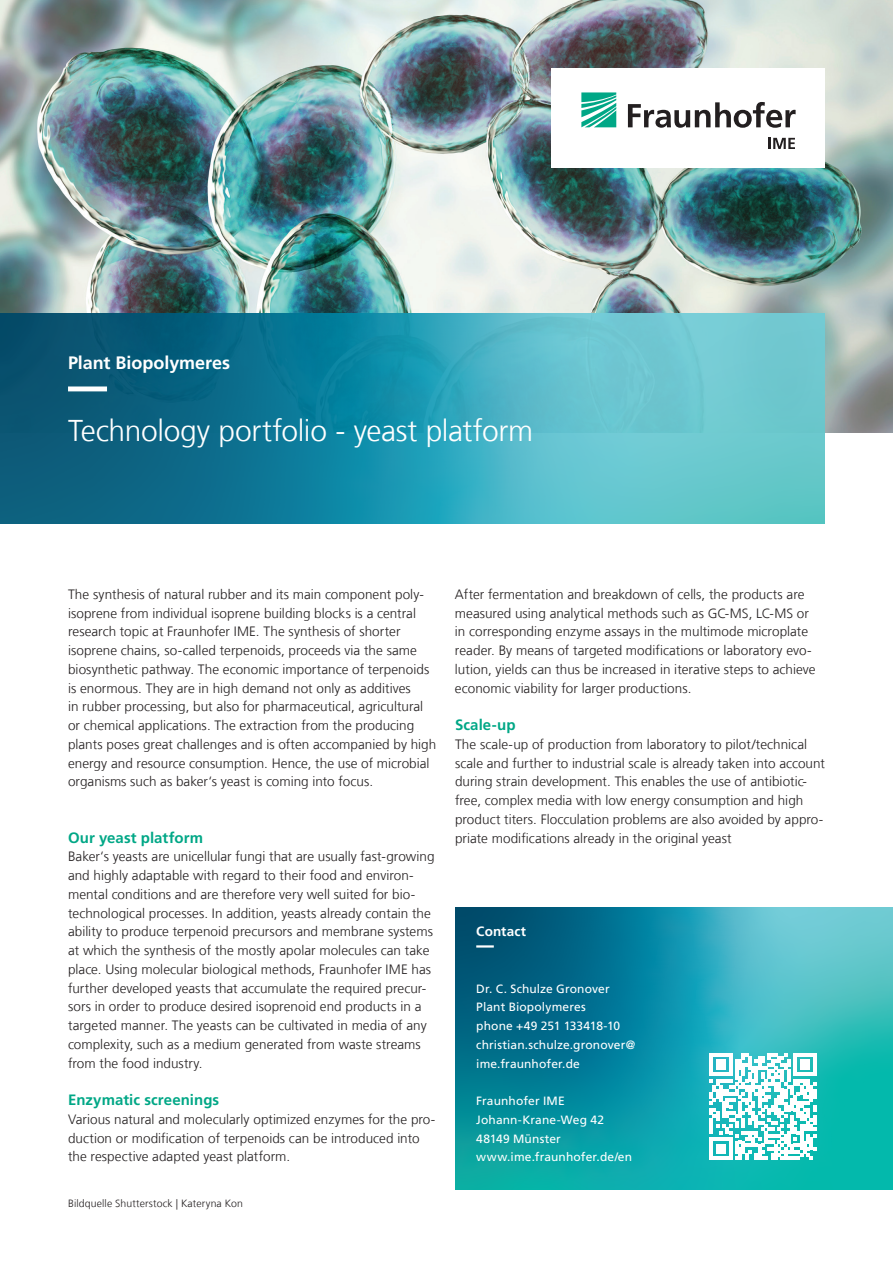
<style>
.page{position:relative;width:893px;height:1263px;background:#fff}
.page>*{position:absolute;margin:0;border:0;box-sizing:border-box;transform-origin:0 0}
.t1{font:300 30px "Frutiger LT Com";letter-spacing:-.01em;color:#fff}
.t2{font:700 18px "Frutiger LT Com";letter-spacing:-.005em;color:#fff}
.t3{font:700 15px "Frutiger LT Com";letter-spacing:.005em;color:#00a786}
.t4{font:300 13.5px/18.8px "Frutiger LT Com";letter-spacing:.005em;color:#231f20}
.t5{font:700 13.5px "Frutiger LT Com";letter-spacing:.01em;color:#fff}
.t6{font:12px/18.8px "Frutiger LT Com";letter-spacing:.01em;color:#fff}
.t7{font:300 10.5px "Frutiger LT Com";letter-spacing:.01em;color:#231f20}
</style>
<div class="page">
<img style="left:0;top:0;width:893px;height:432px">
<div style="left:552px;top:68px;width:273px;height:99px;background:#fff"></div>
<svg style="left:581px;top:92px;width:35px;height:35px"></svg>
<svg style="left:628px;top:102px;width:168px;height:26px"></svg>
<svg style="left:769px;top:138px;width:26px;height:11px"></svg>
<svg style="left:0;top:313px;width:825px;height:211px;background:#3396ab"></svg>
<svg style="left:68px;top:386px;width:714px;height:5px;background:#3f9fb3"></svg>
<svg style="left:455px;top:908px;width:438px;height:282px;background:#179aa8"></svg>
<svg style="left:476px;top:945px;width:166px;height:2px"></svg>
<svg style="left:709px;top:1053px;width:107px;height:107px"></svg>
<h2 class="t2" style="left:68px;top:352px;width:164px">Plant Biopolymeres</h2>
<h1 class="t1" style="left:68px;top:413px;width:467px">Technology portfolio - yeast platform</h1>
<p class="t4" style="left:68px;top:585px;width:370px">The synthesis of natural rubber and its main component poly&shy;isoprene from individual isoprene building blocks is a central research topic at Fraunhofer IME. The synthesis of shorter isoprene chains, so-called terpenoids, proceeds via the same biosynthetic pathway. The economic importance of terpenoids is enormous. They are in high demand not only as additives<br>in rubber processing, but also for pharmaceutical, agricultural or chemical applications. The extraction from the producing plants poses great challenges and is often accompanied by high energy and resource consumption. Hence, the use of microbial organisms such as baker‘s yeast is coming into focus.</p>
<p class="t3" style="left:68px;top:829px;width:137px">Our yeast platform</p>
<p class="t4" style="left:68px;top:847px;width:368px">Baker‘s yeasts are unicellular fungi that are usually fast-growing and highly adaptable with regard to their food and environ&shy;mental conditions and are therefore very well suited for bio&shy;technological processes. In addition, yeasts already contain the ability to produce terpenoid precursors and membrane systems at which the synthesis of the mostly apolar molecules can take place. Using molecular biological methods, Fraunhofer IME has further developed yeasts that accumulate the required precur&shy;sors in order to produce desired isoprenoid end products in a targeted manner. The yeasts can be cultivated in media of any complexity, such as a medium generated from waste streams from the food industry.</p>
<p class="t3" style="left:68px;top:1091px;width:153px">Enzymatic screenings</p>
<p class="t4" style="left:68px;top:1110px;width:369px">Various natural and molecularly optimized enzymes for the pro&shy;duction or modification of terpenoids can be introduced into the respective adapted yeast platform.</p>
<p class="t7" style="left:68px;top:1197px;width:176px">Bildquelle Shutterstock | Kateryna Kon</p>
<p class="t4" style="left:455px;top:585px;width:362px">After fermentation and breakdown of cells, the products are measured using analytical methods such as GC-MS, LC-MS or in corresponding enzyme assays in the multimode microplate reader. By means of targeted modifications or laboratory evo&shy;lution, yields can thus be increased in iterative steps to achieve economic viability for larger productions.</p>
<p class="t3" style="left:455px;top:716px;width:62px">Scale-up</p>
<p class="t4" style="left:455px;top:735px;width:371px">The scale-up of production from laboratory to pilot/technical scale and further to industrial scale is already taken into account during strain development. This enables the use of antibiotic&shy;free, complex media with low energy consumption and high product titers. Flocculation problems are also avoided by appro&shy;priate modifications already in the original yeast</p>
<p class="t5" style="left:476px;top:924px;width:51px">Contact</p>
<p class="t6" style="left:476px;top:979px;width:161px">Dr. C. Schulze Gronover<br>Plant Biopolymeres<br>phone +49 251 133418-10 christian.schulze.gronover@ ime.fraunhofer.de</p>
<p class="t6" style="left:476px;top:1092px;width:157px">Fraunhofer IME<br>Johann-Krane-Weg 42<br>48149 Münster www.ime.fraunhofer.de/en</p>
</div>
